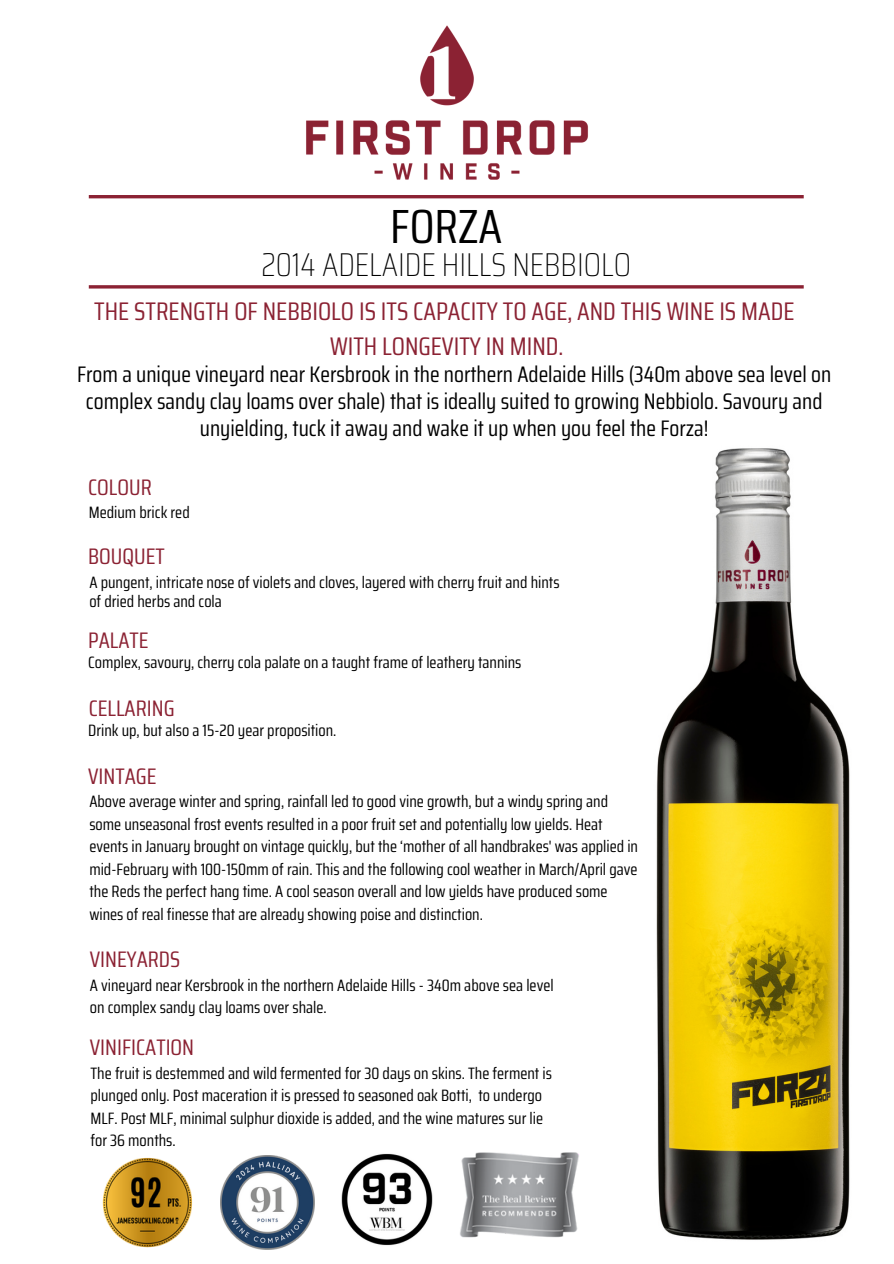
<style>
.page{position:relative;width:894px;height:1264px;background:#fff}
.page>*{position:absolute;margin:0;border:0;box-sizing:border-box;transform-origin:0 0}
.t1{font:48px "Saira Condensed";color:#000}
.t2{font:100 33px "Saira Condensed";color:#000}
.t3{font:25.5px "Saira Condensed";color:#8b2233}
.t4{font:22.5px/27px "Saira Condensed";color:#000;text-align:center}
.t5{font:22.5px "Saira Condensed";color:#8b2233}
.t6{font:16.5px/22.5px "Saira Condensed";color:#000}
</style>
<div class="page">
<img style="left:306px;top:25px;width:282px;height:155px">
<hr style="left:89px;top:195px;width:714px;height:3px;background:#8b2233">
<hr style="left:89px;top:285px;width:714px;height:3px;background:#8b2233">
<img style="left:656px;top:448px;width:194px;height:792px">
<img style="left:102px;top:1158px;width:90px;height:90px">
<img style="left:220px;top:1155px;width:94px;height:94px">
<img style="left:341px;top:1153px;width:92px;height:93px">
<img style="left:460px;top:1152px;width:119px;height:86px">
<p class="t1" style="left:390px;top:189px;width:114px">FORZA</p>
<p class="t2" style="left:261px;top:239px;width:371px">2014 ADELAIDE HILLS NEBBIOLO</p>
<p class="t3" style="left:94px;top:291px;width:701px">THE STRENGTH OF NEBBIOLO IS ITS CAPACITY TO AGE, AND THIS WINE IS MADE</p>
<p class="t3" style="left:330px;top:325px;width:235px">WITH LONGEVITY IN MIND.</p>
<p class="t4" style="left:77px;top:360px;width:755px">From a unique vineyard near Kersbrook in the northern Adelaide Hills (340m above sea level on complex sandy clay loams over shale) that is ideally suited to growing Nebbiolo. Savoury and unyielding, tuck it away and wake it up when you feel the Forza!</p>
<p class="t5" style="left:88px;top:469px;width:65px">COLOUR</p>
<p class="t6" style="left:89px;top:501px;width:102px">Medium brick red</p>
<p class="t5" style="left:88px;top:538px;width:78px">BOUQUET</p>
<p class="t6" style="left:89px;top:572px;width:471px;line-height:19.2px">A pungent, intricate nose of violets and cloves, layered with cherry fruit and hints of dried herbs and cola</p>
<p class="t5" style="left:88px;top:622px;width:62px">PALATE</p>
<p class="t6" style="left:88px;top:650px;width:434px">Complex, savoury, cherry cola palate on a taught frame of leathery tannins</p>
<p class="t5" style="left:89px;top:690px;width:87px">CELLARING</p>
<p class="t6" style="left:88px;top:719px;width:250px">Drink up, but also a 15-20 year proposition.</p>
<p class="t5" style="left:88px;top:758px;width:70px">VINTAGE</p>
<p class="t6" style="left:89px;top:790px;width:550px">Above average winter and spring, rainfall led to good vine growth, but a windy spring and some unseasonal frost events resulted in a poor fruit set and potentially low yields. Heat events in January brought on vintage quickly, but the ‘mother of all handbrakes' was applied in mid-February with 100-150mm of rain. This and the following cool weather in March/April gave the Reds the perfect hang time. A cool season overall and low yields have produced some wines of real finesse that are already showing poise and distinction.</p>
<p class="t5" style="left:90px;top:941px;width:92px">VINEYARDS</p>
<p class="t6" style="left:90px;top:973px;width:465px">A vineyard near Kersbrook in the northern Adelaide Hills - 340m above sea level on complex sandy clay loams over shale.</p>
<p class="t5" style="left:90px;top:1028px;width:106px">VINIFICATION</p>
<p class="t6" style="left:90px;top:1061px;width:463px">The fruit is destemmed and wild fermented for 30 days on skins. The ferment is plunged only. Post maceration it is pressed to seasoned oak Botti, to undergo MLF. Post MLF, minimal sulphur dioxide is added, and the wine matures sur lie for 36 months.</p>
</div>
